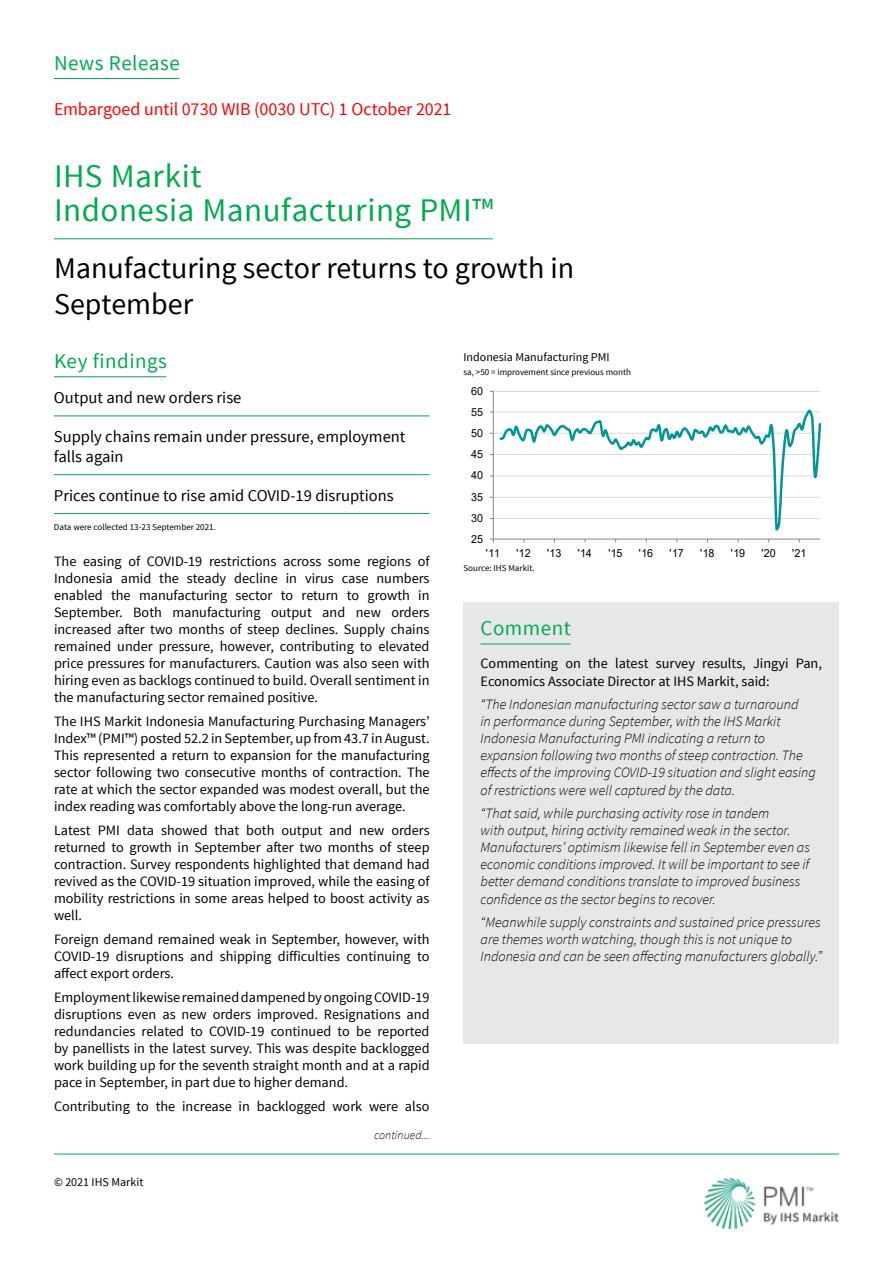
<style>
.page{position:relative;width:893px;height:1263px;background:#fff}
.page>*{position:absolute;margin:0;border:0;box-sizing:border-box;transform-origin:0 0}
.t1{font:33px/34.5px "Source Sans Pro";letter-spacing:.015em;color:#00ab4e}
.t2{font:30px/36px "Source Sans Pro";color:#000}
.t3{font:21px "Source Sans Pro";letter-spacing:.025em;color:#00ab4e}
.t4{font:18px "Source Sans Pro";letter-spacing:-.005em;color:#f00}
.t5{font:16.5px/19.8px "Source Sans Pro";color:#000}
.t6{font:14.25px/17.1px "Source Sans Pro";color:#000;text-align:justify}
.t7{font:italic 300 14.25px/17.1px "Source Sans Pro";color:#000}
.t8{font:12px "Source Sans Pro";color:#000}
.t9{font:italic 300 12px "Source Sans Pro";color:#000}
.t10{font:11.1px "Arial";letter-spacing:-.02em;color:#000}
.t11{font:9px "Source Sans Pro";color:#000}
</style>
<div class="page">
<img style="left:704px;top:1178px;width:135px;height:50px">
<hr style="left:54px;top:1154px;width:785px;height:1px;background:#00ab4e">
<hr style="left:493px;top:391px;width:327px;height:1px;background:#d9d9d9">
<hr style="left:493px;top:391px;width:1px;height:148px;background:#868686">
<svg style="left:490px;top:409px;width:330px;height:133px"></svg>
<hr style="left:54px;top:376px;width:112px;height:1px;background:#00ab4e">
<hr style="left:54px;top:78px;width:125px;height:1px;background:#00ab4e">
<hr style="left:54px;top:238px;width:439px;height:1px;background:#00ab4e">
<hr style="left:54px;top:416px;width:376px;height:1px;background:#00ab4e">
<hr style="left:54px;top:474px;width:376px;height:1px;background:#00ab4e">
<hr style="left:54px;top:513px;width:376px;height:1px;background:#00ab4e">
<div style="left:463px;top:602px;width:376px;height:56px;background:#e6e7e8"></div>
<hr style="left:480px;top:644px;width:90px;height:1px;background:#00ab4e">
<div style="left:463px;top:658px;width:376px;height:386px;background:#e6e7e8"></div>
<h3 class="t3" style="left:54px;top:50px;width:127px">News Release</h3>
<p class="t4" style="left:54px;top:98px;width:399px">Embargoed until 0730 WIB (0030 UTC) 1 October 2021</p>
<h1 class="t1" style="left:54px;top:159px;width:441px">IHS Markit<br>Indonesia Manufacturing PMI™</h1>
<h2 class="t2" style="left:54px;top:250px;width:522px">Manufacturing sector returns to growth in<br>September</h2>
<h3 class="t3" style="left:54px;top:348px;width:114px">Key findings</h3>
<p class="t8" style="left:463px;top:350px;width:148px">Indonesia Manufacturing PMI</p>
<p class="t11" style="left:463px;top:366px;width:169px">sa, &gt;50 = improvement since previous month</p>
<p class="t5" style="left:54px;top:388px;width:189px">Output and new orders rise</p>
<p class="t5" style="left:54px;top:427px;width:353px">Supply chains remain under pressure, employment falls again</p>
<p class="t5" style="left:54px;top:485px;width:341px">Prices continue to rise amid COVID-19 disruptions</p>
<p class="t11" style="left:54px;top:521px;width:164px">Data were collected 13-23 September 2021.</p>
<p class="t6" style="left:54px;top:553px;width:377px">The easing of COVID-19 restrictions across some regions of Indonesia amid the steady decline in virus case numbers enabled the manufacturing sector to return to growth in September. Both manufacturing output and new orders increased after two months of steep declines. Supply chains remained under pressure, however, contributing to elevated price pressures for manufacturers. Caution was also seen with hiring even as backlogs continued to build. Overall sentiment in the manufacturing sector remained positive.</p>
<p class="t6" style="left:54px;top:713px;width:377px">The IHS Markit Indonesia Manufacturing Purchasing Managers’ Index™ (PMI™) posted 52.2 in September, up from 43.7 in August.<br>This represented a return to expansion for the manufacturing sector following two consecutive months of contraction. The rate at which the sector expanded was modest overall, but the index reading was comfortably above the long-run average.</p>
<p class="t6" style="left:54px;top:822px;width:377px">Latest PMI data showed that both output and new orders returned to growth in September after two months of steep contraction. Survey respondents highlighted that demand had revived as the COVID-19 situation improved, while the easing of mobility restrictions in some areas helped to boost activity as well.</p>
<p class="t6" style="left:54px;top:931px;width:377px">Foreign demand remained weak in September, however, with COVID-19 disruptions and shipping difficulties continuing to affect export orders.</p>
<p class="t6" style="left:54px;top:988px;width:377px">Employment likewise remained dampened by ongoing COVID-19 disruptions even as new orders improved. Resignations and redundancies related to COVID-19 continued to be reported by panellists in the latest survey. This was despite backlogged work building up for the seventh straight month and at a rapid pace in September, in part due to higher demand.</p>
<p class="t6" style="left:54px;top:1097px;width:377px">Contributing to the increase in backlogged work were also</p>
<p class="t8" style="left:54px;top:1175px;width:91px">© 2021 IHS Markit</p>
<p class="t9" style="left:374px;top:1128px;width:57px">continued...</p>
<p class="t10" style="left:471px;top:383px;width:13px">60</p>
<p class="t10" style="left:471px;top:404px;width:13px">55</p>
<p class="t10" style="left:471px;top:425px;width:13px">50</p>
<p class="t10" style="left:471px;top:447px;width:13px">45</p>
<p class="t10" style="left:471px;top:468px;width:13px">40</p>
<p class="t10" style="left:471px;top:489px;width:13px">35</p>
<p class="t10" style="left:471px;top:510px;width:13px">30</p>
<p class="t10" style="left:471px;top:531px;width:13px">25</p>
<p class="t10" style="left:486px;top:545px;width:16px">'11</p>
<p class="t10" style="left:516px;top:545px;width:16px">'12</p>
<p class="t10" style="left:547px;top:545px;width:16px">'13</p>
<p class="t10" style="left:578px;top:545px;width:16px">'14</p>
<p class="t10" style="left:608px;top:545px;width:16px">'15</p>
<p class="t10" style="left:639px;top:545px;width:16px">'16</p>
<p class="t10" style="left:670px;top:545px;width:16px">'17</p>
<p class="t10" style="left:700px;top:545px;width:16px">'18</p>
<p class="t10" style="left:731px;top:545px;width:16px">'19</p>
<p class="t10" style="left:761px;top:545px;width:16px">'20</p>
<p class="t10" style="left:792px;top:545px;width:16px">'21</p>
<p class="t11" style="left:463px;top:562px;width:73px">Source: IHS Markit.</p>
<h3 class="t3" style="left:480px;top:615px;width:92px">Comment</h3>
<p class="t6" style="left:480px;top:655px;width:343px">Commenting on the latest survey results, Jingyi Pan,<br>Economics Associate Director at IHS Markit, said:</p>
<p class="t7" style="left:480px;top:696px;width:337px">“The Indonesian manufacturing sector saw a turnaround<br>in performance during September, with the IHS Markit Indonesia Manufacturing PMI indicating a return to expansion following two months of steep contraction. The effects of the improving COVID-19 situation and slight easing of restrictions were well captured by the data.</p>
<p class="t7" style="left:480px;top:805px;width:331px">“That said, while purchasing activity rose in tandem<br>with output, hiring activity remained weak in the sector.<br>Manufacturers’ optimism likewise fell in September even as economic conditions improved. It will be important to see if better demand conditions translate to improved business confidence as the sector begins to recover.</p>
<p class="t7" style="left:480px;top:914px;width:343px">“Meanwhile supply constraints and sustained price pressures are themes worth watching, though this is not unique to<br>Indonesia and can be seen affecting manufacturers globally.”</p>
</div>
